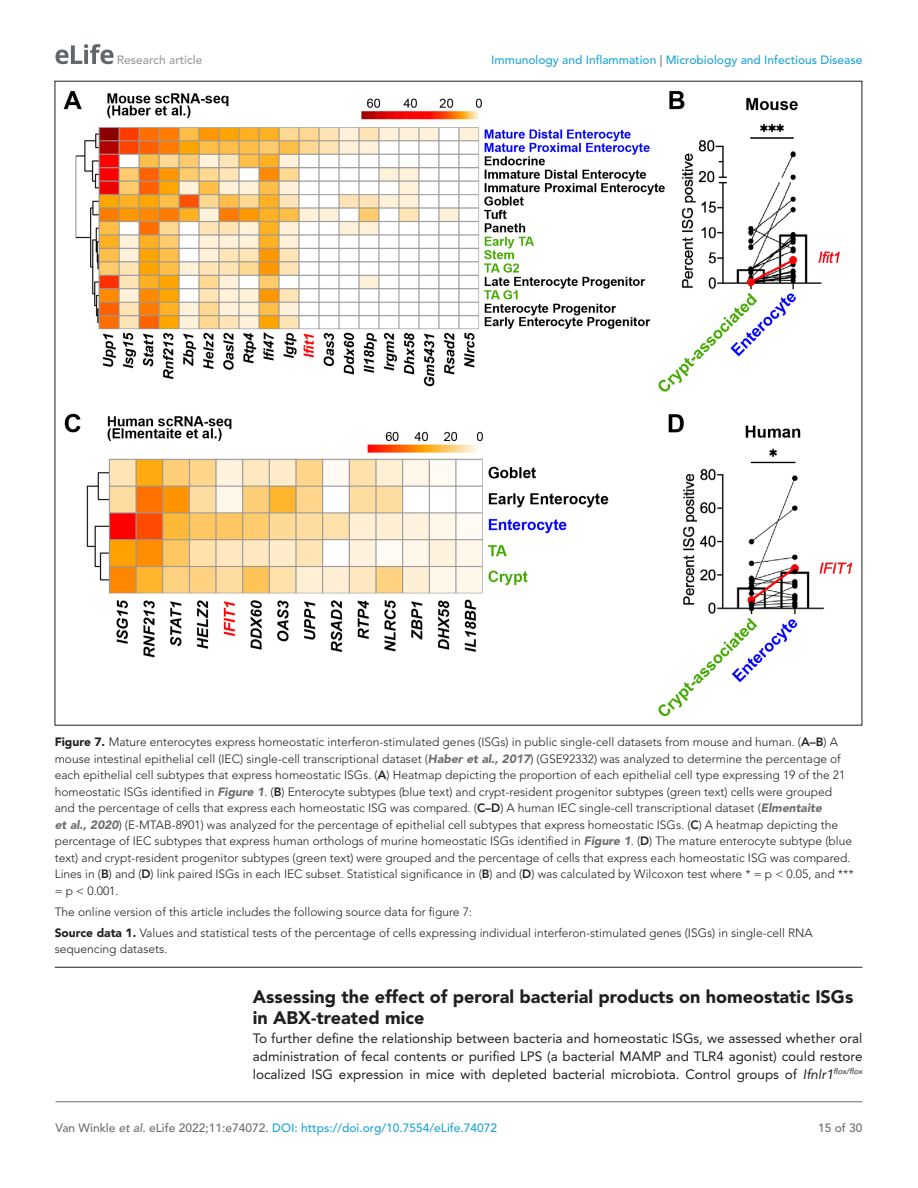
<style>
.page{position:relative;width:918px;height:1188px;background:#fff}
.page>*{position:absolute;margin:0;border:0;box-sizing:border-box;transform-origin:0 0}
.t1{font:900 18px/21px "Avenir LT Std";color:#231f20}
.t2{font:13.5px/18px "Avenir LT Std";color:#231f20;text-align:justify}
.t3{font:300 12px/16.5px "Avenir LT Std";color:#231f20}
.t4{font:500 12px "Avenir LT Std";color:#1ea4d7}
.t5{font:500 12px "Avenir LT Std";color:#9a9a9a}
.t6{font:500 12px "Avenir LT Std";color:#6e6e70}
.s1{color:#6e6e70}
.s2{font-weight:900}
.s3{font-weight:800}
.s4{font-weight:900;font-style:italic;color:#6e6e70}
.s5{font-style:italic}
.s6{font-style:italic;color:#6e6e70}
</style>
<div class="page">
<svg style="left:55px;top:44px;width:59px;height:20px"></svg>
<hr style="left:56px;top:1101px;width:806px;height:1px;background:#6e6e70">
<hr style="left:55px;top:967px;width:807px;height:1px;background:#231f20">
<img style="left:64px;top:90px;width:789px;height:626px">
<p class="t5" style="left:117px;top:53px;width:87px">Research article</p>
<p class="t4" style="left:491px;top:53px;width:373px">Immunology and Inflammation <span class="s1">|</span> Microbiology and Infectious Disease</p>
<p class="t3" style="left:55px;top:734px;width:801px"><span class="s2">Figure 7.</span> Mature enterocytes express homeostatic interferon-stimulated genes (ISGs) in public single-cell datasets from mouse and human. (<span class="s3">A–B</span>) A mouse intestinal epithelial cell (IEC) single-cell transcriptional dataset (<span class="s4">Haber et al., 2017</span>) (GSE92332) was analyzed to determine the percentage of each epithelial cell subtypes that express homeostatic ISGs. (<span class="s3">A</span>) Heatmap depicting the proportion of each epithelial cell type expressing 19 of the 21 homeostatic ISGs identified in <span class="s4">Figure 1</span>. (<span class="s3">B</span>) Enterocyte subtypes (blue text) and crypt-resident progenitor subtypes (green text) cells were grouped and the percentage of cells that express each homeostatic ISG was compared. (<span class="s3">C–D</span>) A human IEC single-cell transcriptional dataset (<span class="s4">Elmentaite<br>et al., 2020</span>) (E-MTAB-8901) was analyzed for the percentage of epithelial cell subtypes that express homeostatic ISGs. (<span class="s3">C</span>) A heatmap depicting the percentage of IEC subtypes that express human orthologs of murine homeostatic ISGs identified in <span class="s4">Figure 1</span>. (<span class="s3">D</span>) The mature enterocyte subtype (blue text) and crypt-resident progenitor subtypes (green text) were grouped and the percentage of cells that express each homeostatic ISG was compared.<br>Lines in (<span class="s3">B</span>) and (<span class="s3">D</span>) link paired ISGs in each IEC subset. Statistical significance in (<span class="s3">B</span>) and (<span class="s3">D</span>) was calculated by Wilcoxon test where * = p &lt; 0.05, and *** = p &lt; 0.001.</p>
<p class="t3" style="left:55px;top:901px;width:759px;line-height:21px">The online version of this article includes the following source data for figure 7:<br><span class="s2">Source data 1.</span> Values and statistical tests of the percentage of cells expressing individual interferon-stimulated genes (ISGs) in single-cell RNA</p>
<p class="t3" style="left:55px;top:941px;width:114px">sequencing datasets.</p>
<h1 class="t1" style="left:253px;top:986px;width:602px">Assessing the effect of peroral bacterial products on homeostatic ISGs in ABX-treated mice</h1>
<p class="t2" style="left:253px;top:1030px;width:611px">To further define the relationship between bacteria and homeostatic ISGs, we assessed whether oral administration of fecal contents or purified LPS (a bacterial MAMP and TLR4 agonist) could restore localized ISG expression in mice with depleted bacterial microbiota. Control groups of <span class="s5">Ifnlr1</span><sup>flox/flox</sup></p>
<p class="t4" style="left:56px;top:1121px;width:443px"><span class="s1">Van Winkle</span> <span class="s6">et al</span><span class="s1">. eLife 2022;11:e74072.</span> DOI: https://doi.org/10.7554/eLife.74072</p>
<p class="t6" style="left:818px;top:1121px;width:46px">15 of 30</p>
</div>
